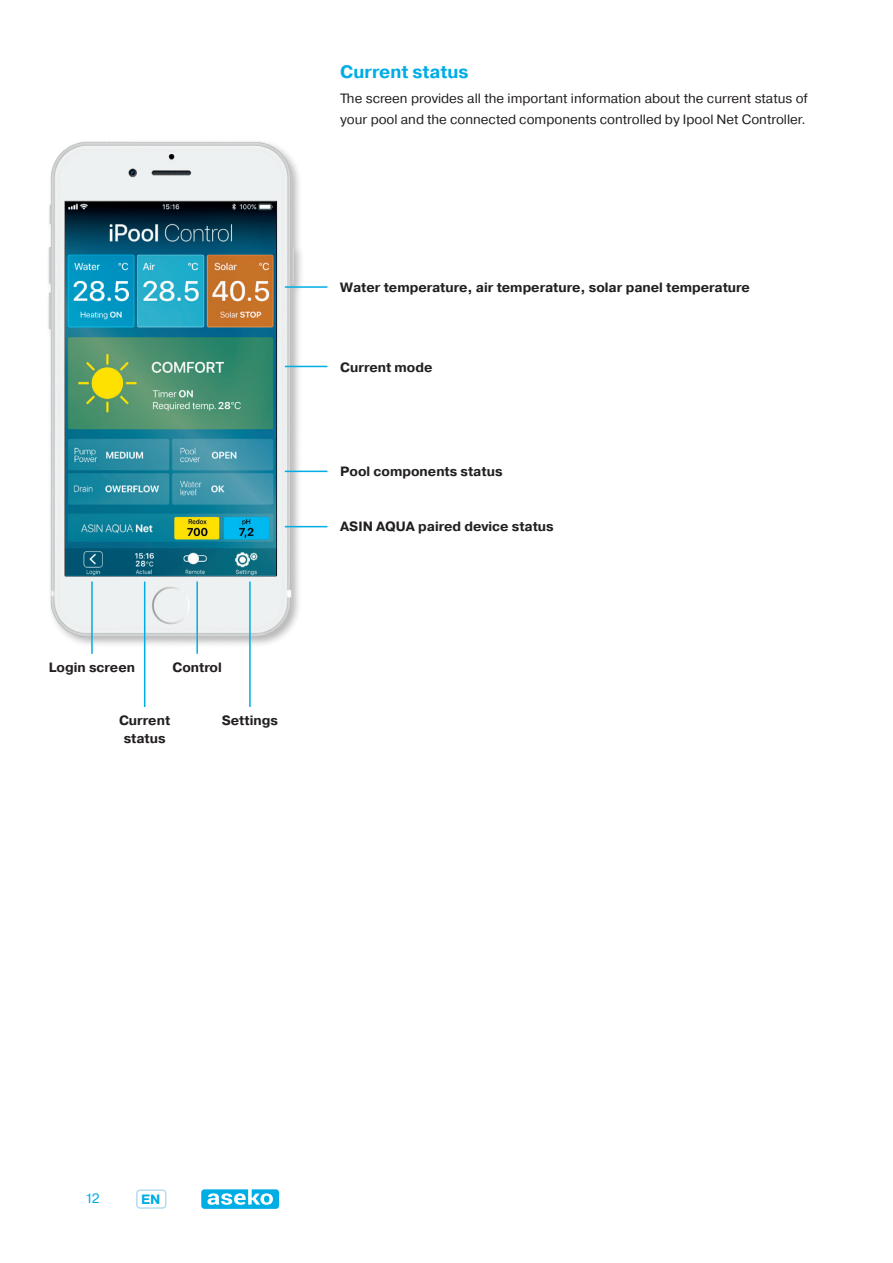
<style>
.page{position:relative;width:893px;height:1263px;background:#fff}
.page>*{position:absolute;margin:0;border:0;box-sizing:border-box;transform-origin:0 0}
.t1{font:700 18px "Pragmatica";color:#00ade5}
.t2{font:700 13.5px/18px "Pragmatica";color:#231f20;text-align:center}
.t3{font:13.5px/21px "Pragmatica";color:#231f20}
.t4{font:13.5px "Pragmatica";color:#00ade5}
.t5{font:700 13.5px "Pragmatica";color:#00ade5}
</style>
<div class="page">
<div style="left:136px;top:1189px;width:30px;height:20px;border:2px solid #b6dcef;border-radius:4px"></div>
<svg style="left:201px;top:1189px;width:78px;height:20px"></svg>
<img style="left:48px;top:141px;width:280px;height:548px">
<img style="left:66px;top:201px;width:210px;height:374px">
<hr style="left:285px;top:286px;width:42px;height:2px;background:#00ade5">
<hr style="left:285px;top:366px;width:42px;height:1px;background:#00ade5">
<hr style="left:285px;top:471px;width:42px;height:1px;background:#00ade5">
<hr style="left:285px;top:526px;width:42px;height:1px;background:#00ade5">
<hr style="left:91px;top:581px;width:2px;height:73px;background:#00ade5">
<hr style="left:196px;top:581px;width:2px;height:73px;background:#00ade5">
<hr style="left:144px;top:581px;width:1px;height:126px;background:#00ade5">
<hr style="left:249px;top:581px;width:2px;height:126px;background:#00ade5">
<h1 class="t1" style="left:340px;top:60px;width:130px">Current status</h1>
<p class="t3" style="left:340px;top:88px;width:469px">The screen provides all the important information about the current status of your pool and the connected components controlled by Ipool Net Controller.</p>
<p class="t2" style="left:49px;top:658px;width:88px">Login screen</p>
<p class="t2" style="left:173px;top:658px;width:51px">Control</p>
<p class="t2" style="left:119px;top:711px;width:53px">Current status</p>
<p class="t2" style="left:222px;top:711px;width:58px">Settings</p>
<p class="t2" style="left:340px;top:279px;width:411px">Water temperature, air temperature, solar panel temperature</p>
<p class="t2" style="left:340px;top:359px;width:94px">Current mode</p>
<p class="t2" style="left:340px;top:463px;width:164px">Pool components status</p>
<p class="t2" style="left:340px;top:517px;width:215px">ASIN AQUA paired device status</p>
<p class="t4" style="left:85px;top:1190px;width:16px">12</p>
<p class="t5" style="left:141px;top:1190px;width:21px">EN</p>
</div>
